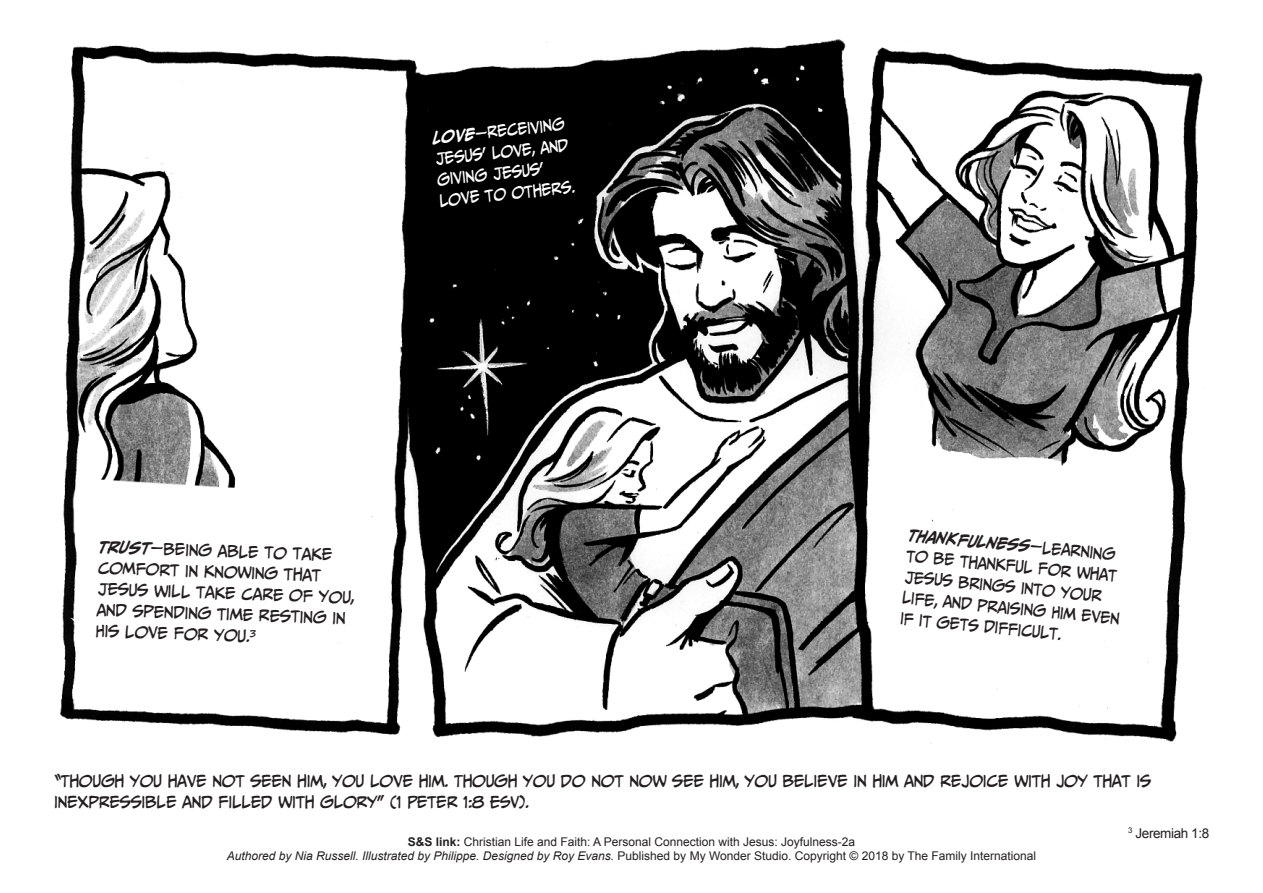
<style>
.page{position:relative;width:1263px;height:893px;background:#fff}
.page>*{position:absolute;margin:0;border:0;box-sizing:border-box;transform-origin:0 0}
.t1{font:15px/21px "CC Meanwhile";letter-spacing:-.02em;color:#231f20}
.t2{font:15px/21.1px "CC Meanwhile";letter-spacing:-.02em;color:#231f20;scale:.96 1}
.t3{font:15px/21px "CC Meanwhile";color:#fff;scale:.94 1}
.t4{font:13.5px "Arial";letter-spacing:-.03em;color:#231f20}
.t5{font:12px/14.4px "Arial";color:#231f20;text-align:center}
.s1{font-weight:700;font-style:italic}
.s2{font-weight:700}
.s3{font-style:italic}
</style>
<div class="page">
<img style="left:59px;top:39px;width:1145px;height:705px">
<p class="t3" style="left:432px;top:128px;width:146px;rotate:-6deg"><span class="s1">Love</span>—RECEIVING<br>JESUS’ LOVE, AND<br>GIVING JESUS’<br>LOVE TO OTHERS.</p>
<p class="t1" style="left:99px;top:537px;width:259px;rotate:2deg"><span class="s1">Trust</span>—BEING ABLE TO TAKE<br>COMFORT IN KNOWING THAT<br>JESUS WILL TAKE CARE OF YOU,<br>AND SPENDING TIME RESTING IN<br>HIS LOVE FOR YOU.<sup>3</sup></p>
<p class="t2" style="left:908px;top:525px;width:229px;rotate:5deg"><span class="s1">Thankfulness</span>—LEARNING<br>TO BE THANKFUL FOR WHAT<br>JESUS BRINGS INTO YOUR<br>LIFE, AND PRAISING HIM EVEN<br>IF IT GETS DIFFICULT.</p>
<p class="t1" style="left:54px;top:771px;width:1099px">“THOUGH YOU HAVE NOT SEEN HIM, YOU LOVE HIM. THOUGH YOU DO NOT NOW SEE HIM, YOU BELIEVE IN HIM AND REJOICE WITH JOY THAT IS<br>INEXPRESSIBLE AND FILLED WITH GLORY” (1 PETER 1:8 ESV).</p>
<p class="t5" style="left:227px;top:834px;width:811px"><span class="s2">S&amp;S link:</span> Christian Life and Faith: A Personal Connection with Jesus: Joyfulness-2a<br><span class="s3">Authored by Nia Russell. Illustrated by Philippe. Designed by Roy Evans.</span> Published by My Wonder Studio. Copyright © 2018 by The Family International</p>
<p class="t4" style="left:1128px;top:824px;width:83px"><sup>3</sup> Jeremiah 1:8</p>
</div>
